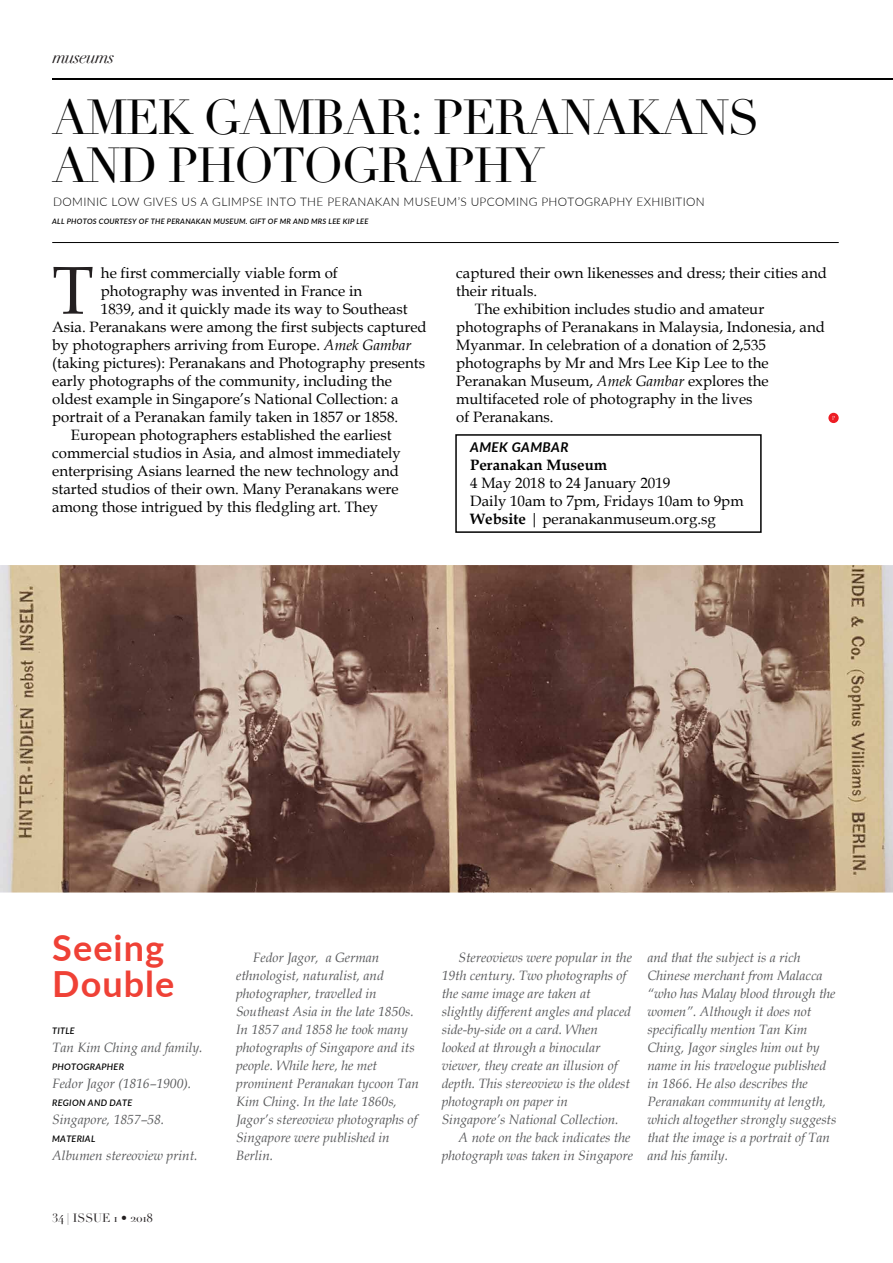
<style>
.page{position:relative;width:893px;height:1263px;background:#fff}
.page>*{position:absolute;margin:0;border:0;box-sizing:border-box;transform-origin:0 0}
.t1{font:67.5px "Book Antiqua";color:#231f20}
.t2{font:48px/48px "Didot";letter-spacing:-.04em;color:#020202}
.t3{font:700 36px/36px "Lato";letter-spacing:.03em;color:#ef4136}
.t4{font:italic 18px "Didot";letter-spacing:-.04em;color:#231f20}
.t5{font:15px/18px "Book Antiqua";color:#010101}
.t6{font:700 15px "Book Antiqua";color:#010101}
.t7{font:italic 13.5px/18px "Book Antiqua";color:#58595b}
.t8{font:italic 700 13.5px "Lato";letter-spacing:.03em;color:#020202}
.t9{font:300 11.85px "Lato";letter-spacing:.03em;color:#020202}
.t10{font:11.85px "Didot";color:#231f20}
.t11{font:italic 600 9px "Lato";letter-spacing:.03em;color:#020202}
.t12{font:italic 600 7.5px "Lato";letter-spacing:.03em;color:#020202}
.s1{font-style:italic}
.s2{font-weight:700}
</style>
<div class="page">
<hr style="left:52px;top:242px;width:787px;height:1px;background:#020202">
<div style="left:455px;top:434px;width:307px;height:99px;border:2px solid #020202"></div>
<img style="left:0;top:565px;width:893px;height:327px">
<svg style="left:828px;top:413px;width:11px;height:10px"></svg>
<hr style="left:52px;top:78px;width:841px;height:2px;background:#020202">
<h3 class="t4" style="left:52px;top:46px;width:64px">museums</h3>
<h2 class="t2" style="left:52px;top:95px;width:709px">AMEK GAMBAR: PERANAKANS<br>AND PHOTOGRAPHY</h2>
<p class="t9" style="left:53px;top:193px;width:653px">DOMINIC LOW GIVES US A GLIMPSE INTO THE PERANAKAN MUSEUM’S UPCOMING PHOTOGRAPHY EXHIBITION</p>
<p class="t12" style="left:52px;top:215px;width:318px">ALL PHOTOS COURTESY OF THE PERANAKAN MUSEUM. GIFT OF MR AND MRS LEE KIP LEE</p>
<p class="t5" style="left:101px;top:263px;width:238px">he first commercially viable form of</p>
<p class="t5" style="left:101px;top:281px;width:263px">photography was invented in France in</p>
<p class="t5" style="left:101px;top:299px;width:308px">1839, and it quickly made its way to Southeast</p>
<p class="t5" style="left:52px;top:317px;width:376px">Asia. Peranakans were among the first subjects captured</p>
<p class="t5" style="left:52px;top:335px;width:360px">by photographers arriving from Europe. <span class="s1">Amek Gambar</span></p>
<p class="t5" style="left:52px;top:353px;width:374px">(taking pictures): Peranakans and Photography presents</p>
<p class="t5" style="left:52px;top:371px;width:341px">early photographs of the community, including the</p>
<p class="t5" style="left:52px;top:389px;width:348px">oldest example in Singapore’s National Collection: a</p>
<p class="t5" style="left:52px;top:407px;width:348px">portrait of a Peranakan family taken in 1857 or 1858.</p>
<p class="t5" style="left:71px;top:425px;width:322px">European photographers established the earliest</p>
<p class="t5" style="left:52px;top:443px;width:350px">commercial studios in Asia, and almost immediately</p>
<p class="t5" style="left:52px;top:461px;width:348px">enterprising Asians learned the new technology and</p>
<p class="t5" style="left:52px;top:479px;width:348px">started studios of their own. Many Peranakans were</p>
<p class="t5" style="left:52px;top:497px;width:327px">among those intrigued by this fledgling art. They</p>
<h1 class="t1" style="left:52px;top:244px;width:43px">T</h1>
<p class="t5" style="left:456px;top:263px;width:372px">captured their own likenesses and dress; their cities and</p>
<p class="t5" style="left:456px;top:281px;width:83px">their rituals.</p>
<p class="t5" style="left:475px;top:299px;width:291px">The exhibition includes studio and amateur</p>
<p class="t5" style="left:456px;top:317px;width:370px">photographs of Peranakans in Malaysia, Indonesia, and</p>
<p class="t5" style="left:456px;top:335px;width:311px">Myanmar. In celebration of a donation of 2,535</p>
<p class="t5" style="left:456px;top:353px;width:314px">photographs by Mr and Mrs Lee Kip Lee to the</p>
<p class="t5" style="left:456px;top:371px;width:314px">Peranakan Museum, <span class="s1">Amek Gambar</span> explores the</p>
<p class="t5" style="left:456px;top:389px;width:298px">multifaceted role of photography in the lives</p>
<p class="t5" style="left:456px;top:407px;width:99px">of Peranakans.</p>
<p class="t8" style="left:470px;top:437px;width:100px">AMEK GAMBAR</p>
<p class="t6" style="left:470px;top:455px;width:139px">Peranakan Museum</p>
<p class="t5" style="left:470px;top:474px;width:275px">4 May 2018 to 24 January 2019<br>Daily 10am to 7pm, Fridays 10am to 9pm<br><span class="s2">Website</span> | peranakanmuseum.org.sg</p>
<h3 class="t3" style="left:52px;top:928px;width:124px">Seeing<br>Double</h3>
<p class="t11" style="left:52px;top:1024px;width:24px">TITLE</p>
<p class="t7" style="left:52px;top:1038px;width:152px">Tan Kim Ching and family.</p>
<p class="t11" style="left:52px;top:1060px;width:73px">PHOTOGRAPHER</p>
<p class="t7" style="left:52px;top:1074px;width:141px">Fedor Jagor (1816–1900).</p>
<p class="t11" style="left:52px;top:1096px;width:82px">REGION AND DATE</p>
<p class="t7" style="left:52px;top:1110px;width:114px">Singapore, 1857–58.</p>
<p class="t11" style="left:52px;top:1132px;width:45px">MATERIAL</p>
<p class="t7" style="left:52px;top:1146px;width:147px">Albumen stereoview print.</p>
<p class="t10" style="left:52px;top:1210px;width:102px">34 | ISSUE 1 • 2018</p>
<p class="t7" style="left:236px;top:948px;width:184px;text-indent:17px">Fedor Jagor, a German ethnologist, naturalist, and photographer, travelled in<br>Southeast Asia in the late 1850s.<br>In 1857 and 1858 he took many photographs of Singapore and its people. While here, he met prominent Peranakan tycoon Tan<br>Kim Ching. In the late 1860s,<br>Jagor’s stereoview photographs of<br>Singapore were published in<br>Berlin.</p>
<p class="t7" style="left:459px;top:948px;width:175px">Stereoviews were popular in the</p>
<p class="t7" style="left:442px;top:966px;width:186px">19th century. Two photographs of</p>
<p class="t7" style="left:442px;top:984px;width:150px">the same image are taken at</p>
<p class="t7" style="left:442px;top:1002px;width:191px">slightly different angles and placed</p>
<p class="t7" style="left:442px;top:1020px;width:158px">side-by-side on a card. When</p>
<p class="t7" style="left:442px;top:1038px;width:160px">looked at through a binocular</p>
<p class="t7" style="left:442px;top:1056px;width:177px">viewer, they create an illusion of</p>
<p class="t7" style="left:442px;top:1074px;width:190px">depth. This stereoview is the oldest</p>
<p class="t7" style="left:442px;top:1092px;width:128px">photograph on paper in</p>
<p class="t7" style="left:442px;top:1110px;width:178px">Singapore’s National Collection.</p>
<p class="t7" style="left:459px;top:1128px;width:173px">A note on the back indicates the</p>
<p class="t7" style="left:442px;top:1146px;width:193px">photograph was taken in Singapore</p>
<p class="t7" style="left:647px;top:948px;width:190px">and that the subject is a rich<br>Chinese merchant from Malacca “who has Malay blood through the women”. Although it does not specifically mention Tan Kim<br>Ching, Jagor singles him out by name in his travelogue published in 1866. He also describes the<br>Peranakan community at length, which altogether strongly suggests that the image is a portrait of Tan and his family.</p>
</div>
